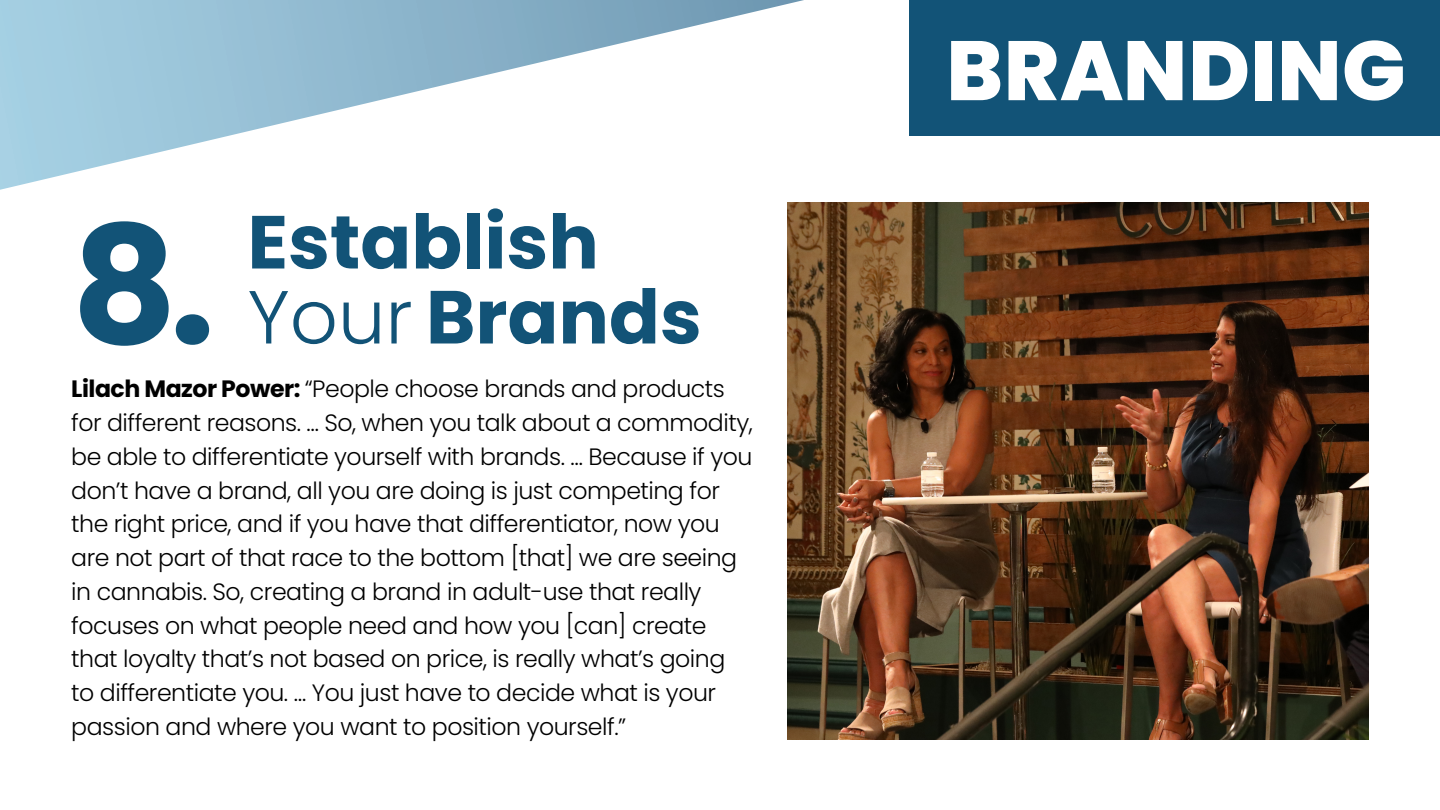
<style>
.page{position:relative;width:1440px;height:810px;background:#fff}
.page>*{position:absolute;margin:0;border:0;box-sizing:border-box;transform-origin:0 0}
.t1{font:700 163.95px "Poppins";color:#125377}
.t2{font:800 84px "Poppins";letter-spacing:.01em;color:#fff}
.Tip_Headline{font:700 75px/75px "Poppins";color:#125377}
.The_Experts_copy{font:300 23.62px/33.8px "Poppins";letter-spacing:-.02em;color:#000}
.s1{font-weight:300}
.s2{font-weight:700}
</style>
<div class="page">
<svg style="left:0;top:0;width:804px;height:190px"></svg>
<div style="left:909px;top:0;width:531px;height:136px;background:#125377"></div>
<img style="left:788px;top:203px;width:581px;height:536px">
<p class="t1" style="left:71px;top:191px;width:146px">8.</p>
<p class="Tip_Headline" style="left:248px;top:205px;width:456px">Establish<br><span class="s1">Your</span> Brands</p>
<p class="The_Experts_copy" style="left:71px;top:372px;width:683px"><span class="s2">Lilach Mazor Power:</span> “People choose brands and products for different reasons. … So, when you talk about a commodity, be able to differentiate yourself with brands. … Because if you don’t have a brand, all you are doing is just competing for the right price, and if you have that differentiator, now you are not part of that race to the bottom [that] we are seeing in cannabis. So, creating a brand in adult-use that really focuses on what people need and how you [can] create that loyalty that’s not based on price, is really what’s going to differentiate you. … You just have to decide what is your passion and where you want to position yourself.”</p>
<p class="t2" style="left:946px;top:22px;width:461px">BRANDING</p>
</div>
